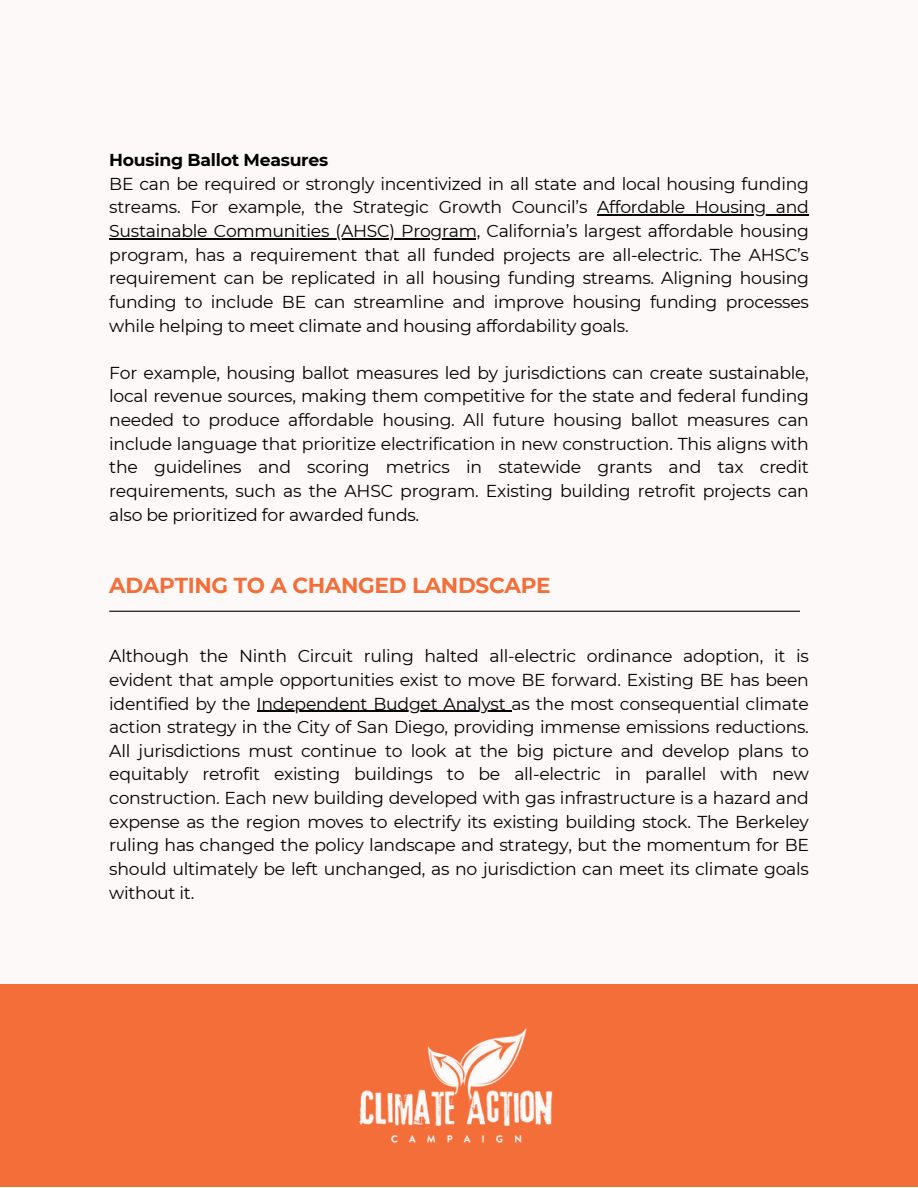
<style>
.page{position:relative;width:918px;height:1188px;background:#fdf9f9}
.page>*{position:absolute;margin:0;border:0;box-sizing:border-box;transform-origin:0 0}
.t1{font:700 21.6px "Montserrat";letter-spacing:-.015em;color:#f36e39}
.t2{font:17.25px/23.7px "Montserrat";letter-spacing:-.015em;color:#000;text-align:justify}
.t3{font:700 17.25px "Montserrat";letter-spacing:-.015em;color:#000}
</style>
<div class="page">
<hr style="left:597px;top:215px;width:212px;height:1px;background:#000">
<hr style="left:109px;top:238px;width:371px;height:1px;background:#000">
<hr style="left:257px;top:711px;width:255px;height:1px;background:#000">
<div style="left:0;top:984px;width:918px;height:203px;background:#f36e39"></div>
<hr style="left:109px;top:611px;width:691px;height:1px;background:#000">
<img style="left:359px;top:1028px;width:194px;height:115px">
<p class="t3" style="left:109px;top:149px;width:220px">Housing Ballot Measures</p>
<p class="t2" style="left:109px;top:172px;width:701px">BE can be required or strongly incentivized in all state and local housing funding streams. For example, the Strategic Growth Council’s Affordable Housing and Sustainable Communities (AHSC) Program, California’s largest affordable housing program, has a requirement that all funded projects are all-electric. The AHSC’s requirement can be replicated in all housing funding streams. Aligning housing funding to include BE can streamline and improve housing funding processes while helping to meet climate and housing affordability goals.</p>
<p class="t2" style="left:109px;top:361px;width:701px">For example, housing ballot measures led by jurisdictions can create sustainable, local revenue sources, making them competitive for the state and federal funding needed to produce affordable housing. All future housing ballot measures can include language that prioritize electrification in new construction. This aligns with the guidelines and scoring metrics in statewide grants and tax credit requirements, such as the AHSC program. Existing building retrofit projects can also be prioritized for awarded funds.</p>
<p class="t1" style="left:109px;top:572px;width:443px">ADAPTING TO A CHANGED LANDSCAPE</p>
<p class="t2" style="left:109px;top:644px;width:701px">Although the Ninth Circuit ruling halted all-electric ordinance adoption, it is evident that ample opportunities exist to move BE forward. Existing BE has been identified by the Independent Budget Analyst as the most consequential climate action strategy in the City of San Diego, providing immense emissions reductions.<br>All jurisdictions must continue to look at the big picture and develop plans to equitably retrofit existing buildings to be all-electric in parallel with new construction. Each new building developed with gas infrastructure is a hazard and expense as the region moves to electrify its existing building stock. The Berkeley ruling has changed the policy landscape and strategy, but the momentum for BE should ultimately be left unchanged, as no jurisdiction can meet its climate goals without it.</p>
</div>
